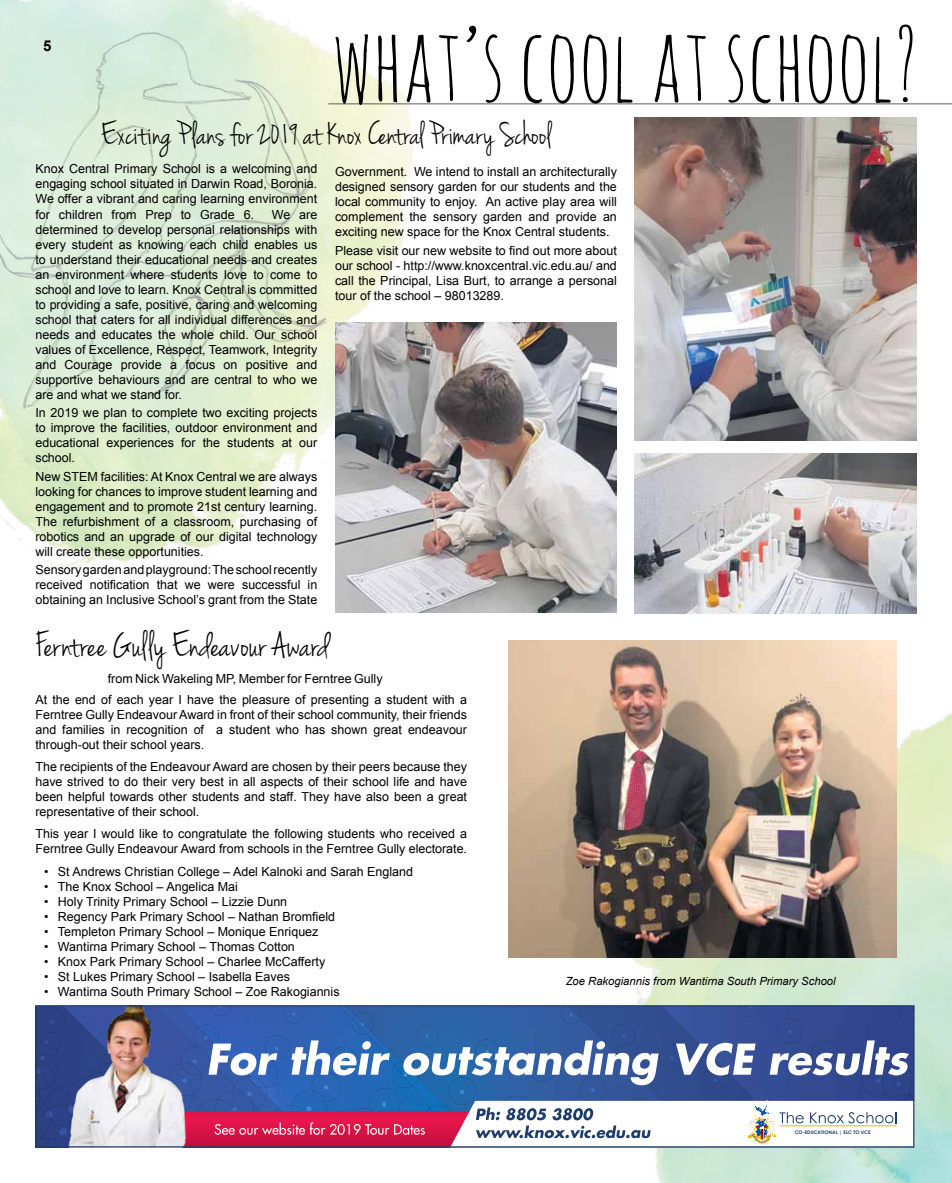
<style>
.page{position:relative;width:952px;height:1183px;background:#fff}
.page>*{position:absolute;margin:0;border:0;box-sizing:border-box;transform-origin:0 0}
.t1{font:100px "Amatic SC";color:#000}
.t2{font:37.5px "Jenna Sue";color:#000}
.t3{font:33.75px "Jenna Sue";color:#000}
.t4{font:700 15px "Arial";color:#000}
.t5{font:12.5px/15px "Arial";color:#000;text-align:justify}
.t6{font:italic 11.25px "Arial";color:#000}
.t7{font:700 4.88px "Century Gothic";color:#1e3d6b}
</style>
<div class="page">
<img style="left:588px;top:649px;width:364px;height:533px">
<img style="left:0;top:0;width:447px;height:572px">
<img style="left:508px;top:640px;width:388px;height:317px">
<img style="left:634px;top:117px;width:282px;height:323px">
<img style="left:335px;top:322px;width:282px;height:290px">
<img style="left:634px;top:454px;width:282px;height:159px">
<hr style="left:328px;top:103px;width:624px;height:1px;background:#000">
<img style="left:449px;top:1007px;width:49px;height:29px">
<div style="left:498px;top:1007px;width:85px;height:29px;background:#325fa5"></div>
<img style="left:582px;top:1018px;width:78px;height:18px">
<img style="left:612px;top:1023px;width:24px;height:13px">
<img style="left:560px;top:1007px;width:20px;height:16px">
<img style="left:429px;top:1024px;width:10px;height:12px">
<img style="left:37px;top:1027px;width:16px;height:9px">
<img style="left:40px;top:1008px;width:13px;height:23px">
<img style="left:43px;top:1026px;width:10px;height:6px">
<img style="left:660px;top:1007px;width:252px;height:29px">
<img style="left:899px;top:1007px;width:13px;height:19px">
<img style="left:776px;top:1018px;width:28px;height:18px">
<img style="left:739px;top:1007px;width:22px;height:9px">
<img style="left:221px;top:1007px;width:208px;height:29px">
<img style="left:264px;top:1034px;width:26px;height:2px">
<img style="left:352px;top:1019px;width:14px;height:15px">
<img style="left:283px;top:1007px;width:22px;height:16px">
<img style="left:221px;top:1007px;width:10px;height:8px">
<img style="left:53px;top:1007px;width:168px;height:29px">
<svg style="left:37px;top:1036px;width:878px;height:111px"></svg>
<div style="left:35px;top:1005px;width:879px;height:142px;border:1px solid #1e3d6b"></div>
<h1 class="t1" style="left:332px;top:0;width:587px">WHAT’S COOL AT SCHOOL?</h1>
<h3 class="t3" style="left:101px;top:115px;width:452px">Exciting P lans for 2019 at Knox Central Primary School</h3>
<p class="t5" style="left:35px;top:162px;width:283px">Knox Central Primary School is a welcoming and engaging school situated in Darwin Road, Boronia.<br>We offer a vibrant and caring learning environment for children from Prep to Grade 6.</p>
<p class="t4" style="left:43px;top:36px;width:10px">5</p>
<p class="t5" style="left:335px;top:164px;width:283px">Government. We intend to install an architecturally designed sensory garden for our students and the local community to enjoy. An active play area will complement the sensory garden and provide an exciting new space for the Knox Central students.</p>
<p class="t5" style="left:335px;top:243px;width:283px">Please visit our new website to find out more about our school - http://www.knoxcentral.vic.edu.au/ and call the Principal, Lisa Burt, to arrange a personal tour of the school – 98013289.</p>
<p class="t5" style="left:35px;top:207px;width:283px;text-indent:236px">We are determined to develop personal relationships with every student as knowing each child enables us to understand their educational needs and creates an environment where students love to come to school and love to learn. Knox Central is committed to providing a safe, positive, caring and welcoming school that caters for all individual differences and needs and educates the whole child. Our school values of Excellence, Respect, Teamwork, Integrity and Courage provide a focus on positive and supportive behaviours and are central to who we are and what we stand for.</p>
<p class="t5" style="left:35px;top:405px;width:283px">In 2019 we plan to complete two exciting projects to improve the facilities, outdoor environment and educational experiences for the students at our school.</p>
<p class="t5" style="left:35px;top:469px;width:283px">New STEM facilities: At Knox Central we are always looking for chances to improve student learning and engagement and to promote 21st century learning.<br>The refurbishment of a classroom, purchasing of robotics and an upgrade of our digital technology will create these opportunities.</p>
<p class="t5" style="left:35px;top:562px;width:283px">Sensory garden and playground: The school recently received notification that we were successful in obtaining an Inclusive School’s grant from the State</p>
<h2 class="t2" style="left:35px;top:623px;width:295px">Ferntree Gully Endeavour Award</h2>
<p class="t5" style="left:108px;top:671px;width:276px">from Nick Wakeling MP, Member for Ferntree Gully</p>
<p class="t5" style="left:35px;top:692px;width:433px">At the end of each year I have the pleasure of presenting a student with a Ferntree Gully Endeavour Award in front of their school community, their friends and families in recognition of a student who has shown great endeavour through-out their school years.</p>
<p class="t5" style="left:35px;top:759px;width:433px">The recipients of the Endeavour Award are chosen by their peers because they have strived to do their very best in all aspects of their school life and have been helpful towards other students and staff. They have also been a great representative of their school.</p>
<p class="t5" style="left:35px;top:826px;width:433px">This year I would like to congratulate the following students who received a<br>Ferntree Gully Endeavour Award from schools in the Ferntree Gully electorate.</p>
<p class="t5" style="left:44px;top:863px;width:370px">• St Andrews Christian College – Adel Kalnoki and Sarah England</p>
<p class="t5" style="left:44px;top:878px;width:195px">• The Knox School – Angelica Mai</p>
<p class="t5" style="left:44px;top:893px;width:244px">• Holy Trinity Primary School – Lizzie Dunn</p>
<p class="t5" style="left:44px;top:908px;width:292px">• Regency Park Primary School – Nathan Bromfield</p>
<p class="t5" style="left:44px;top:923px;width:276px">• Templeton Primary School – Monique Enriquez</p>
<p class="t5" style="left:44px;top:938px;width:252px">• Wantirna Primary School – Thomas Cotton</p>
<p class="t5" style="left:44px;top:953px;width:282px">• Knox Park Primary School – Charlee McCafferty</p>
<p class="t5" style="left:44px;top:968px;width:247px">• St Lukes Primary School – Isabella Eaves</p>
<p class="t5" style="left:44px;top:983px;width:297px">• Wantirna South Primary School – Zoe Rakogiannis</p>
<p class="t6" style="left:566px;top:973px;width:271px">Zoe Rakogiannis from Wantirna South Primary School</p>
<p class="t7" style="left:795px;top:1128px;width:77px">CO-EDUCATIONAL | ELC TO VCE</p>
</div>
